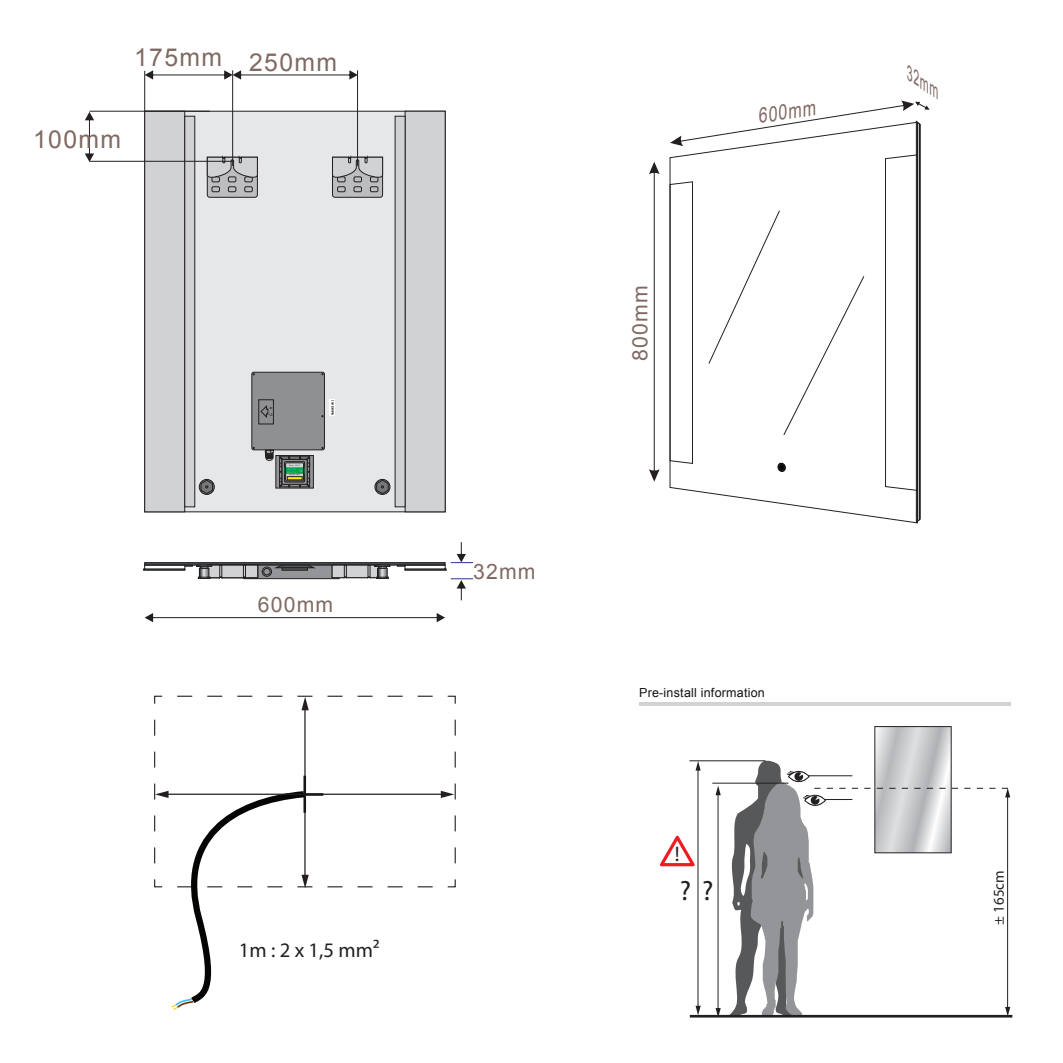
<style>
.page{position:relative;width:1063px;height:1063px;background:#fff}
.page>*{position:absolute;margin:0;border:0;box-sizing:border-box;transform-origin:0 0}
.t1{font:27.88px "Myriad Pro";color:#231f20}
.t2{font:24.75px "Arial";letter-spacing:.055em;color:#806a63}
.t3{font:21.25px "Arial";letter-spacing:.055em;color:#806a63}
.t4{font:21.12px "Myriad Pro";color:#231f20}
.t5{font:italic 21px "Arial";color:#806a63;scale:.78 1}
.t6{font:20.75px "Myriad Pro";color:#231f20}
.t7{font:italic 17.75px "Arial";color:#806a63;scale:.72 1}
.t8{font:15px "Myriad Pro";color:#231f20}
.t9{font:12.5px "Arial";letter-spacing:.015em;color:#111416}
</style>
<div class="page">
<hr style="left:689px;top:760px;width:77px;height:1px;background:#231f20">
<hr style="left:698px;top:769px;width:1px;height:239px;background:#231f20">
<svg style="left:696px;top:761px;width:5px;height:10px"></svg>
<svg style="left:696px;top:1006px;width:5px;height:9px"></svg>
<hr style="left:718px;top:793px;width:1px;height:217px;background:#231f20">
<svg style="left:716px;top:786px;width:5px;height:9px"></svg>
<svg style="left:716px;top:1008px;width:5px;height:7px"></svg>
<hr style="left:712px;top:783px;width:76px;height:1px;background:#231f20">
<svg style="left:660px;top:836px;width:35px;height:30px"></svg>
<hr style="left:690px;top:1015px;width:322px;height:3px;background:#231f20">
<svg style="left:729px;top:727px;width:283px;height:288px"></svg>
<hr style="left:639px;top:702px;width:372px;height:4px;background:#d1d2d2">
<div style="left:144px;top:111px;width:302px;height:401px;background:#e6e7e9;border:1px solid #231f20"></div>
<div style="left:144px;top:111px;width:41px;height:401px;background:#d1d2d4;border:1px solid #231f20"></div>
<div style="left:405px;top:111px;width:41px;height:401px;background:#d1d2d4;border:1px solid #231f20"></div>
<div style="left:184px;top:116px;width:11px;height:391px;background:#d1d2d4;border:1px solid #231f20"></div>
<div style="left:395px;top:116px;width:10px;height:391px;background:#d1d2d4"></div>
<svg style="left:207px;top:155px;width:51px;height:43px;background:#a7a7a9"></svg>
<svg style="left:332px;top:155px;width:51px;height:43px;background:#a7a7aa"></svg>
<svg style="left:85px;top:112px;width:9px;height:49px"></svg>
<svg style="left:145px;top:70px;width:212px;height:10px"></svg>
<hr style="left:89px;top:111px;width:121px;height:1px;background:#231f20">
<hr style="left:144px;top:71px;width:1px;height:40px;background:#231f20">
<hr style="left:232px;top:70px;width:1px;height:96px;background:#231f20">
<div style="left:144px;top:562px;width:301px;height:3px;background:#425159;border:1px solid #231f20"></div>
<svg style="left:145px;top:613px;width:300px;height:9px"></svg>
<svg style="left:451px;top:578px;width:22px;height:22px"></svg>
<svg style="left:649px;top:162px;width:11px;height:320px"></svg>
<svg style="left:397px;top:542px;width:76px;height:29px"></svg>
<hr style="left:89px;top:161px;width:145px;height:1px;background:#231f20">
<hr style="left:357px;top:70px;width:1px;height:96px;background:#231f20">
<div style="left:244px;top:565px;width:95px;height:14px;background:#939598;border:1px solid #231f20"></div>
<svg style="left:273px;top:564px;width:42px;height:5px"></svg>
<svg style="left:282px;top:567px;width:26px;height:4px"></svg>
<div style="left:262px;top:567px;width:10px;height:10px;border:1px solid #231f20;border-radius:50%"></div>
<div style="left:263px;top:568px;width:7px;height:7px;border:1px solid #231f20;border-radius:50%"></div>
<div style="left:252px;top:372px;width:72px;height:78px;background:#8f9092;border-radius:2px"></div>
<div style="left:252px;top:372px;width:73px;height:78px;border:1px solid #231f20;border-radius:2px"></div>
<svg style="left:265px;top:450px;width:49px;height:38px"></svg>
<div style="left:259px;top:400px;width:15px;height:24px;background:#8f9092;border:1px solid #231f20"></div>
<svg style="left:261px;top:405px;width:11px;height:13px"></svg>
<div style="left:330px;top:399px;width:5px;height:17px;background:#fff"></div>
<svg style="left:331px;top:400px;width:3px;height:15px"></svg>
<svg style="left:670px;top:101px;width:260px;height:422px"></svg>
<div style="left:199px;top:479px;width:15px;height:16px;border:1px solid #231f20;border-radius:50%"></div>
<svg style="left:201px;top:480px;width:12px;height:14px"></svg>
<div style="left:375px;top:479px;width:15px;height:16px;border:1px solid #231f20;border-radius:50%"></div>
<svg style="left:376px;top:480px;width:13px;height:14px"></svg>
<svg style="left:143px;top:565px;width:115px;height:14px"></svg>
<svg style="left:332px;top:565px;width:58px;height:14px"></svg>
<svg style="left:154px;top:696px;width:302px;height:314px"></svg>
<h2 class="t2" style="left:134px;top:44px;width:204px">175mm 250mm</h2>
<h2 class="t2" style="left:33px;top:123px;width:90px">100mm</h2>
<h3 class="t3" style="left:258px;top:590px;width:77px">600mm</h3>
<h3 class="t3" style="left:473px;top:557px;width:64px">32mm</h3>
<h3 class="t6" style="left:239px;top:937px;width:142px">1m : 2 x 1,5 mm²</h3>
<h3 class="t3" style="left:626px;top:361px;width:77px;rotate:-90deg">800mm</h3>
<h3 class="t5" style="left:756px;top:103px;width:76px;rotate:-9deg">600mm</h3>
<h3 class="t7" style="left:917px;top:64px;width:54px;rotate:33deg">32mm</h3>
<p class="t9" style="left:639px;top:685px;width:127px">Pre-install information</p>
<h3 class="t4" style="left:675px;top:841px;width:6px">!</h3>
<h1 class="t1" style="left:680px;top:874px;width:35px">? ?</h1>
<p class="t8" style="left:990px;top:925px;width:56px;rotate:-90deg">± 165cm</p>
</div>
